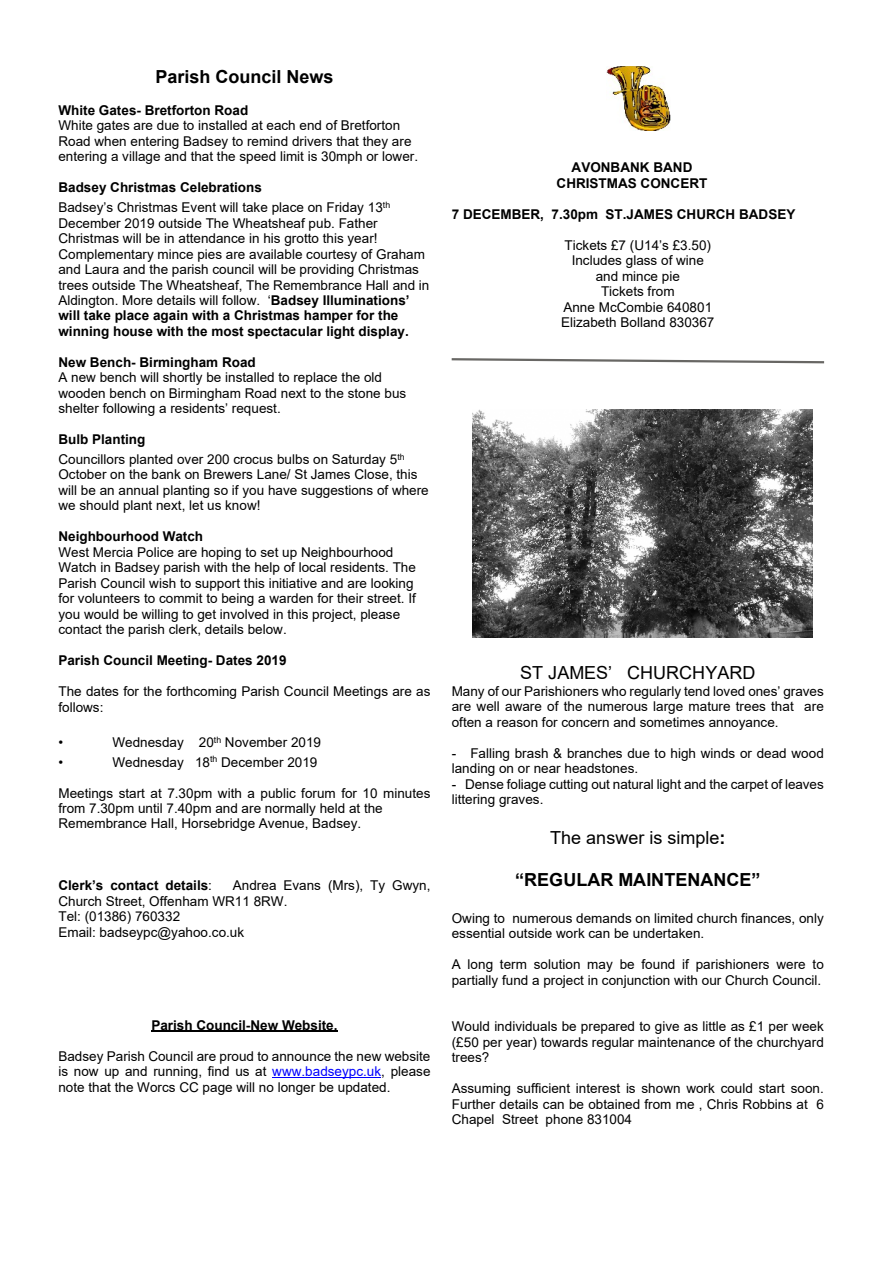
<style>
.page{position:relative;width:893px;height:1263px;background:#fff}
.page>*{position:absolute;margin:0;border:0;box-sizing:border-box;transform-origin:0 0}
.t1{font:700 18px "Arial";color:#000}
.t2{font:18px "Arial";color:#000}
.t3{font:13.5px/15.5px "Arial";color:#000}
.t4{font:700 13.5px/15.5px "Arial";color:#000;text-align:center}
.s1{font-weight:700}
.s2{font-weight:400}
.s3{color:#00f}
</style>
<div class="page">
<hr style="left:151px;top:1030px;width:187px;height:2px;background:#000">
<hr style="left:272px;top:1077px;width:109px;height:1px;background:#00f">
<img style="left:606px;top:66px;width:64px;height:64px">
<svg style="left:451px;top:358px;width:374px;height:6px"></svg>
<img style="left:472px;top:410px;width:340px;height:227px">
<h1 class="t1" style="left:155px;top:70px;width:180px">Parish Council News</h1>
<p class="t4" style="left:58px;top:104px;width:191px">White Gates- Bretforton Road</p>
<p class="t3" style="left:58px;top:119px;width:361px">White gates are due to installed at each end of Bretforton<br>Road when entering Badsey to remind drivers that they are entering a village and that the speed limit is 30mph or lower.</p>
<p class="t3" style="left:58px;top:179px;width:333px;line-height:19.6px"><span class="s1">Badsey Christmas Celebrations<br></span>Badsey’s Christmas Event will take place on Friday 13<sup>th</sup></p>
<p class="t3" style="left:58px;top:216px;width:373px">December 2019 outside The Wheatsheaf pub. Father Christmas will be in attendance in his grotto this year!<br>Complementary mince pies are available courtesy of Graham and Laura and the parish council will be providing Christmas trees outside The Wheatsheaf, The Remembrance Hall and in Aldington. More details will follow. ‘<span class="s1">Badsey Illuminations’ will take place again with a Christmas hamper for the winning house with the most spectacular light display.</span></p>
<p class="t4" style="left:58px;top:356px;width:199px">New Bench- Birmingham Road</p>
<p class="t3" style="left:58px;top:371px;width:349px">A new bench will shortly be installed to replace the old wooden bench on Birmingham Road next to the stone bus shelter following a residents’ request.</p>
<p class="t3" style="left:58px;top:431px;width:348px;line-height:19.6px"><span class="s1">Bulb Planting<br></span>Councillors planted over 200 crocus bulbs on Saturday 5<sup>th</sup></p>
<p class="t3" style="left:58px;top:468px;width:372px">October on the bank on Brewers Lane/ St James Close, this will be an annual planting so if you have suggestions of where we should plant next, let us know!</p>
<p class="t4" style="left:58px;top:530px;width:146px">Neighbourhood Watch</p>
<p class="t3" style="left:58px;top:546px;width:359px">West Mercia Police are hoping to set up Neighbourhood Watch in Badsey parish with the help of local residents. The Parish Council wish to support this initiative and are looking for volunteers to commit to being a warden for their street. If you would be willing to get involved in this project, please contact the parish clerk, details below.</p>
<p class="t4" style="left:58px;top:654px;width:230px">Parish Council Meeting- Dates 2019</p>
<p class="t3" style="left:58px;top:685px;width:374px">The dates for the forthcoming Parish Council Meetings are as follows:</p>
<p class="t3" style="left:58px;top:736px;width:6px">•</p>
<p class="t3" style="left:112px;top:736px;width:210px">Wednesday 20<sup>th</sup> November 2019</p>
<p class="t3" style="left:58px;top:755px;width:6px">•</p>
<p class="t3" style="left:112px;top:755px;width:206px">Wednesday 18<sup>th</sup> December 2019</p>
<p class="t3" style="left:58px;top:786px;width:374px">Meetings start at 7.30pm with a public forum for 10 minutes from 7.30pm until 7.40pm and are normally held at the<br>Remembrance Hall, Horsebridge Avenue, Badsey.</p>
<p class="t3" style="left:58px;top:879px;width:374px;text-indent:174px">Andrea Evans (Mrs), Ty Gwyn,<br>Church Street, Offenham WR11 8RW.<br>Tel: (01386) 760332<br>Email: badseypc@yahoo.co.uk</p>
<p class="t4" style="left:58px;top:879px;width:155px">Clerk’s contact details<span class="s2">:</span></p>
<p class="t4" style="left:151px;top:1018px;width:188px">Parish Council-New Website.</p>
<p class="t3" style="left:58px;top:1049px;width:374px;text-align:justify">Badsey Parish Council are proud to announce the new website is now up and running, find us at <span class="s3">www.badseypc.uk</span>, please note that the Worcs CC page will no longer be updated.</p>
<p class="t4" style="left:557px;top:161px;width:152px">AVONBANK BAND<br>CHRISTMAS CONCERT</p>
<p class="t4" style="left:452px;top:207px;width:345px">7 DECEMBER, 7.30pm ST.JAMES CHURCH BADSEY</p>
<p class="t3" style="left:561px;top:238px;width:155px;text-align:center">Tickets £7 (U14’s £3.50)<br>Includes glass of wine and mince pie<br>Tickets from<br>Anne McCombie 640801<br>Elizabeth Bolland 830367</p>
<h1 class="t2" style="left:520px;top:666px;width:237px">ST JAMES’ CHURCHYARD</h1>
<p class="t3" style="left:452px;top:684px;width:374px;text-align:justify">Many of our Parishioners who regularly tend loved ones’ graves are well aware of the numerous large mature trees that are often a reason for concern and sometimes annoyance.</p>
<p class="t3" style="left:452px;top:746px;width:374px">- Falling brash &amp; branches due to high winds or dead wood landing on or near headstones.</p>
<p class="t3" style="left:452px;top:777px;width:374px">- Dense foliage cutting out natural light and the carpet of leaves littering graves.</p>
<h1 class="t2" style="left:550px;top:831px;width:177px">The answer is simple<span class="s1">:</span></h1>
<h1 class="t1" style="left:515px;top:872px;width:247px">“REGULAR MAINTENANCE”</h1>
<p class="t3" style="left:452px;top:911px;width:374px">Owing to numerous demands on limited church finances, only essential outside work can be undertaken.</p>
<p class="t3" style="left:452px;top:958px;width:374px">A long term solution may be found if parishioners were to partially fund a project in conjunction with our Church Council.</p>
<p class="t3" style="left:452px;top:1020px;width:374px;text-align:justify">Would individuals be prepared to give as little as £1 per week (£50 per year) towards regular maintenance of the churchyard trees?</p>
<p class="t3" style="left:452px;top:1082px;width:374px;text-align:justify">Assuming sufficient interest is shown work could start soon.<br>Further details can be obtained from me , Chris Robbins at 6<br>Chapel Street phone 831004</p>
</div>
